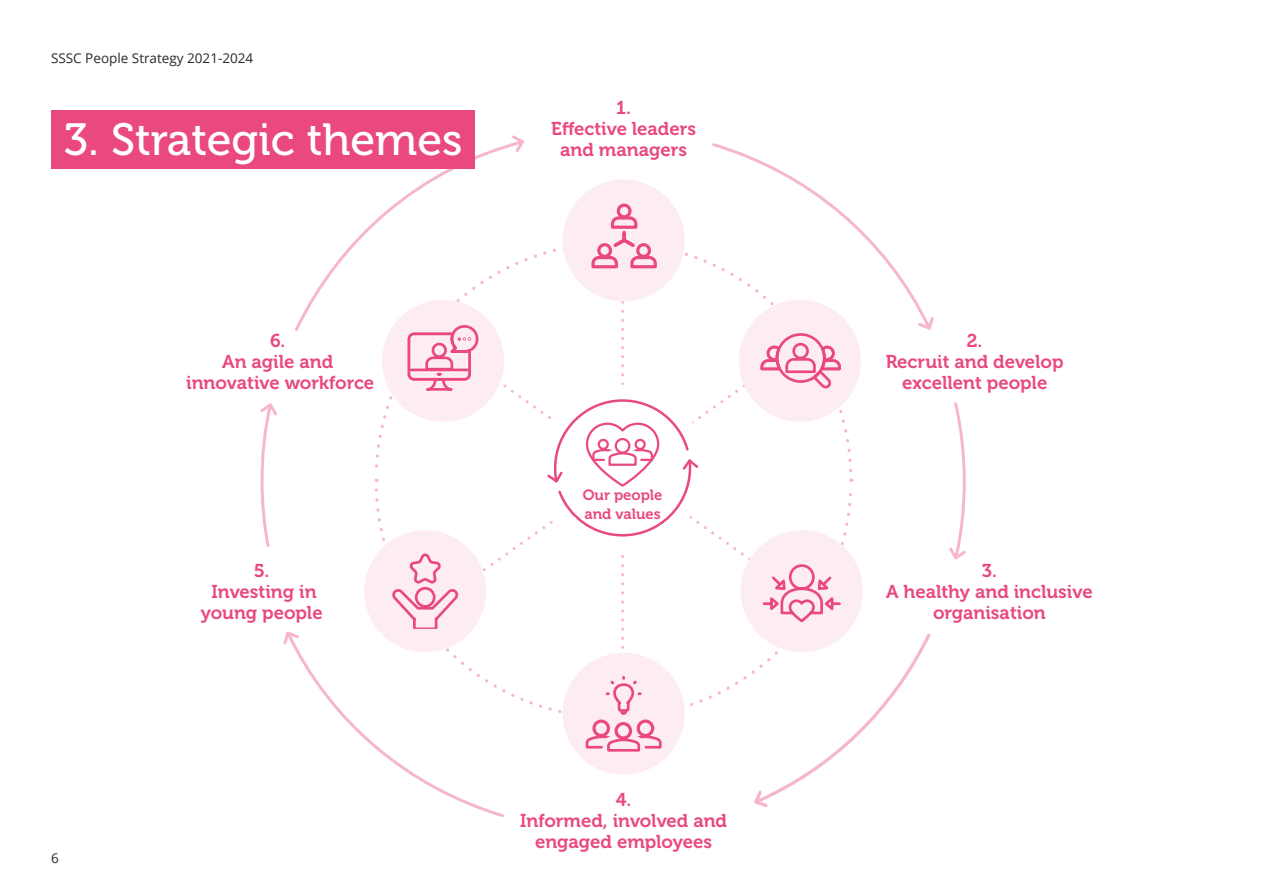
<style>
.page{position:relative;width:1263px;height:893px;background:#fff}
.page>*{position:absolute;margin:0;border:0;box-sizing:border-box;transform-origin:0 0}
.Strategy_Section_Hea{font:45px "Museo 500";color:#fff}
.Strategy_Body{font:18.45px/21.1px "Museo 700";color:#e9497c;text-align:center}
.Strategy_Body-2{font:14.85px/18.6px "Museo 700";color:#e9497c}
.t1{font:13.5px "Open Sans";color:#292929}
</style>
<div class="page">
<svg style="left:644px;top:493px;width:208px;height:213px"></svg>
<svg style="left:295px;top:138px;width:231px;height:194px"></svg>
<svg style="left:509px;top:135px;width:17px;height:20px"></svg>
<svg style="left:949px;top:402px;width:17px;height:158px"></svg>
<svg style="left:751px;top:631px;width:180px;height:176px"></svg>
<div style="left:739px;top:300px;width:122px;height:122px;background:#fdedf2;border-radius:50%"></div>
<svg style="left:712px;top:143px;width:222px;height:248px"></svg>
<div style="left:741px;top:530px;width:122px;height:122px;background:#fdedf2;border-radius:50%"></div>
<svg style="left:762px;top:564px;width:79px;height:59px"></svg>
<div style="left:563px;top:179px;width:122px;height:122px;background:#fdedf2;border-radius:50%"></div>
<svg style="left:591px;top:203px;width:66px;height:66px"></svg>
<div style="left:382px;top:300px;width:122px;height:122px;background:#fdedf2;border-radius:50%"></div>
<svg style="left:407px;top:325px;width:72px;height:66px"></svg>
<hr style="left:411px;top:369px;width:56px;height:2px;background:#e9497c">
<div style="left:563px;top:653px;width:122px;height:122px;background:#fdedf2;border-radius:50%"></div>
<svg style="left:605px;top:675px;width:37px;height:40px"></svg>
<svg style="left:585px;top:733px;width:77px;height:19px"></svg>
<svg style="left:616px;top:724px;width:14px;height:14px"></svg>
<div style="left:614px;top:722px;width:18px;height:18px;border:3px solid #e9497c;border-radius:50%"></div>
<svg style="left:594px;top:721px;width:14px;height:14px"></svg>
<div style="left:592px;top:719px;width:18px;height:18px;border:3px solid #e9497c;border-radius:50%"></div>
<div style="left:637px;top:719px;width:17px;height:18px;border:3px solid #e9497c;border-radius:50%"></div>
<svg style="left:545px;top:286px;width:155px;height:370px"></svg>
<div style="left:634px;top:439px;width:12px;height:11px;border:2px solid #e9497c;border-radius:50%"></div>
<svg style="left:260px;top:401px;width:246px;height:416px"></svg>
<div style="left:51px;top:111px;width:423px;height:58px;background:#e9497c"></div>
<p class="t1" style="left:51px;top:49px;width:204px">SSSC People Strategy 2021-2024</p>
<h2 class="Strategy_Section_Hea" style="left:64px;top:115px;width:400px">3. Strategic themes</h2>
<h1 class="Strategy_Body" style="left:186px;top:330px;width:190px">6.<br>An agile and innovative workforce</h1>
<h1 class="Strategy_Body" style="left:201px;top:560px;width:123px">5.<br>Investing in young people</h1>
<h1 class="Strategy_Body" style="left:551px;top:97px;width:146px">1.<br>Effective leaders and managers</h1>
<h1 class="Strategy_Body-2" style="left:583px;top:486px;width:81px">Our people and values</h1>
<p class="t1" style="left:51px;top:849px;width:9px">6</p>
<h1 class="Strategy_Body" style="left:520px;top:789px;width:208px">4.<br>Informed, involved and engaged employees</h1>
<h1 class="Strategy_Body" style="left:886px;top:330px;width:179px">2.<br>Recruit and develop excellent people</h1>
<h1 class="Strategy_Body" style="left:886px;top:560px;width:208px">3.<br>A healthy and inclusive organisation</h1>
</div>
